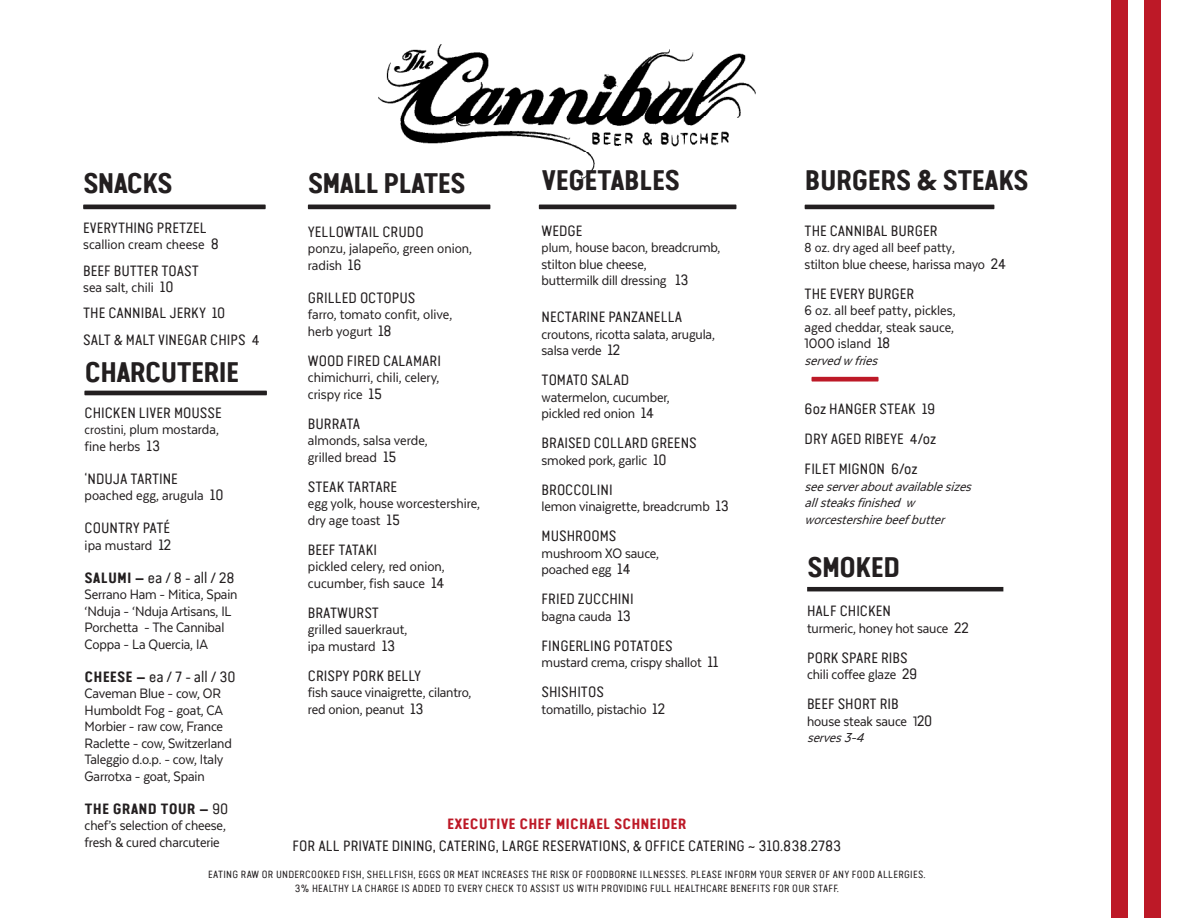
<style>
.page{position:relative;width:1188px;height:918px;background:#fff}
.page>*{position:absolute;margin:0;border:0;box-sizing:border-box;transform-origin:0 0}
.t1{font:700 28.5px "Van Condensed Pro";letter-spacing:-.05em;color:#231f20}
.t2{font:15.75px/16.5px "Texta Narrow";letter-spacing:-.01em;color:#231f20}
.t3{font:15px/30px "Van Condensed Pro";color:#231f20;text-align:justify}
.t4{font:italic 15px/16.5px "Texta Narrow";color:#231f20}
.t5{font:700 15px "Van Condensed Pro";color:#bd1927}
.t6{font:15px "Texta Narrow";color:#231f20}
.t7{font:700 15px "Van Condensed Pro";color:#231f20}
.t8{font:10.5px/13.5px "Van Condensed Pro";letter-spacing:.025em;color:#231f20;text-align:center}
.s1{font-size:15px}
.s2{font-family:"Van Condensed Pro";font-size:15px}
.s3{font-size:15.75px}
.s4{font-family:"Van Condensed Pro"}
.s5{font-weight:700}
.s6{font-weight:400}
</style>
<div class="page">
<img style="left:379px;top:45px;width:376px;height:133px">
<div style="left:1144px;top:0;width:16px;height:918px;background:#bd1927"></div>
<div style="left:1111px;top:0;width:17px;height:918px;background:#bd1927"></div>
<hr style="left:83px;top:205px;width:183px;height:4px;background:#231f20">
<hr style="left:308px;top:205px;width:182px;height:4px;background:#231f20">
<hr style="left:539px;top:205px;width:197px;height:4px;background:#231f20">
<div style="left:812px;top:377px;width:67px;height:5px;background:#bd1927"></div>
<hr style="left:807px;top:587px;width:196px;height:4px;background:#231f20">
<hr style="left:805px;top:205px;width:189px;height:4px;background:#231f20">
<hr style="left:84px;top:391px;width:183px;height:4px;background:#231f20">
<h1 class="t1" style="left:542px;top:158px;width:140px">VEGETABLES</h1>
<p class="t3" style="left:542px;top:215px;width:43px">WEDGE</p>
<p class="t2" style="left:542px;top:239px;width:180px"><span class="s1">plum,</span> house bacon, breadcrumb, stilton blue cheese,<br>buttermilk dill dressing <span class="s2">13</span></p>
<p class="t3" style="left:542px;top:301px;width:142px">NECTARINE PANZANELLA</p>
<p class="t2" style="left:542px;top:325px;width:175px">croutons, ricotta salata, arugula, salsa verde <span class="s2">12</span></p>
<p class="t3" style="left:542px;top:364px;width:89px">TOMATO SALAD</p>
<p class="t2" style="left:542px;top:388px;width:130px">watermelon, cucumber, pickled red onion <span class="s2">14</span></p>
<p class="t3" style="left:542px;top:427px;width:157px">BRAISED COLLARD GREENS</p>
<p class="t2" style="left:542px;top:451px;width:127px">smoked pork, garlic <span class="s2">10</span></p>
<p class="t3" style="left:542px;top:473px;width:73px">BROCCOLINI</p>
<p class="t2" style="left:542px;top:498px;width:189px">lemon vinaigrette, breadcrumb <span class="s2">13</span></p>
<p class="t3" style="left:542px;top:520px;width:76px">MUSHROOMS</p>
<p class="t2" style="left:542px;top:544px;width:119px">mushroom XO sauce, poached egg <span class="s2">14</span></p>
<p class="t3" style="left:542px;top:583px;width:94px">FRIED ZUCCHINI</p>
<p class="t2" style="left:542px;top:607px;width:91px">bagna cauda <span class="s2">13</span></p>
<p class="t3" style="left:542px;top:629px;width:133px">FINGERLING POTATOES</p>
<p class="t2" style="left:542px;top:654px;width:178px">mustard crema, crispy shallot <span class="s2">11</span></p>
<p class="t3" style="left:542px;top:676px;width:64px">SHISHITOS</p>
<p class="t2" style="left:542px;top:700px;width:125px">tomatillo, pistachio <span class="s2">12</span></p>
<h1 class="t1" style="left:805px;top:158px;width:226px">BURGERS &amp; STEAKS</h1>
<p class="t3" style="left:805px;top:215px;width:135px">THE CANNIBAL BURGER</p>
<p class="t6" style="left:805px;top:240px;width:152px">8 oz. dry aged all beef patty<span class="s3">,</span></p>
<p class="t2" style="left:805px;top:256px;width:203px">stilton blue cheese, harissa mayo <span class="s2">24</span></p>
<p class="t3" style="left:805px;top:278px;width:111px">THE EVERY BURGER</p>
<p class="t2" style="left:805px;top:302px;width:152px;text-align:justify">6 oz. all beef patty<span class="s4">,</span> pickles, aged cheddar, steak sauce, 1000 island <span class="s2">18</span></p>
<p class="t4" style="left:805px;top:352px;width:78px">servedwfries</p>
<p class="t3" style="left:805px;top:393px;width:133px">6oz HANGER STEAK 19<br>DRY AGED RIBEYE 4/oz FILET MIGNON 6/oz</p>
<p class="t4" style="left:805px;top:478px;width:172px">seeserveraboutavailablesizes allsteaksfinished w worcestershirebeefbutter</p>
<h1 class="t1" style="left:83px;top:161px;width:91px">SNACKS</h1>
<p class="t3" style="left:83px;top:212px;width:125px">EVERYTHING PRETZEL</p>
<p class="t2" style="left:83px;top:236px;width:137px">scallion cream cheese <span class="s2">8</span></p>
<p class="t3" style="left:83px;top:254px;width:117px">BEEF BUTTER TOAST</p>
<p class="t2" style="left:83px;top:279px;width:92px">sea salt, chili <span class="s2">10</span></p>
<p class="t3" style="left:83px;top:299px;width:178px;line-height:26.2px">THE CANNIBAL JERKY 10<br>SALT &amp; MALT VINEGAR CHIPS 4</p>
<h1 class="t1" style="left:85px;top:349px;width:156px">CHARCUTERIE</h1>
<p class="t3" style="left:85px;top:396px;width:139px">CHICKEN LIVER MOUSSE</p>
<p class="t2" style="left:85px;top:421px;width:136px"><span class="s1">crostini,</span> plum mostarda, fine herbs <span class="s2">13</span></p>
<p class="t3" style="left:85px;top:462px;width:95px">‘NDUJA TARTINE</p>
<p class="t2" style="left:85px;top:487px;width:140px">poached egg, arugula <span class="s2">10</span></p>
<p class="t3" style="left:85px;top:512px;width:87px">COUNTRY PATÉ</p>
<p class="t2" style="left:85px;top:537px;width:88px">ipa mustard <span class="s2">12</span></p>
<p class="t3" style="left:85px;top:561px;width:151px"><span class="s5">SALUMI –</span> ea / 8 - all / 28</p>
<p class="t2" style="left:85px;top:586px;width:154px">Serrano Ham - Mitica, Spain ‘Nduja - ‘Nduja Artisans, IL<br>Porchetta - The Cannibal<br>Coppa - La Quercia, IA</p>
<p class="t3" style="left:85px;top:660px;width:153px"><span class="s5">CHEESE –</span> ea / 7 - all / 30</p>
<p class="t2" style="left:85px;top:685px;width:149px">Caveman Blue - cow, OR<br>Humboldt Fog - goat, CA<br>Morbier - raw cow, France<br>Raclette - cow, Switzerland<br>Taleggio d.o.p. - cow, Italy<br>Garrotxa - goat, Spain</p>
<p class="t7" style="left:85px;top:797px;width:145px">THE GRAND TOUR – <span class="s6">90</span></p>
<p class="t2" style="left:85px;top:817px;width:143px">chef’s selection of cheese, fresh &amp; cured charcuterie</p>
<h1 class="t1" style="left:308px;top:161px;width:159px">SMALL PLATES</h1>
<p class="t3" style="left:308px;top:215px;width:117px">YELLOWTAIL CRUDO</p>
<p class="t2" style="left:308px;top:240px;width:166px">ponzu, jalapeño, green onion, radish <span class="s2">16</span></p>
<p class="t3" style="left:308px;top:281px;width:109px">GRILLED OCTOPUS</p>
<p class="t2" style="left:308px;top:306px;width:146px">farro, tomato confit, olive, herb yogurt <span class="s2">18</span></p>
<p class="t3" style="left:308px;top:344px;width:135px">WOOD FIRED CALAMARI</p>
<p class="t2" style="left:308px;top:369px;width:133px">chimichurri, chili, celery, crispy rice <span class="s2">15</span></p>
<p class="t3" style="left:308px;top:407px;width:54px">BURRATA</p>
<p class="t2" style="left:308px;top:432px;width:121px">almonds, salsa verde, grilled bread <span class="s2">15</span></p>
<p class="t3" style="left:308px;top:470px;width:91px">STEAK TARTARE</p>
<p class="t2" style="left:308px;top:495px;width:174px">egg yolk, house worcestershire, dry age toast <span class="s2">15</span></p>
<p class="t3" style="left:308px;top:533px;width:71px">BEEF TATAKI</p>
<p class="t2" style="left:308px;top:558px;width:138px">pickled celery, red onion, cucumber, fish sauce <span class="s2">14</span></p>
<p class="t3" style="left:308px;top:596px;width:73px">BRATWURST</p>
<p class="t2" style="left:308px;top:621px;width:101px">grilled sauerkraut, ipa mustard <span class="s2">13</span></p>
<p class="t3" style="left:308px;top:659px;width:115px">CRISPY PORK BELLY</p>
<p class="t2" style="left:308px;top:684px;width:165px">fish sauce vinaigrette, cilantro, red onion, peanut <span class="s2">13</span></p>
<h1 class="t1" style="left:807px;top:544px;width:95px">SMOKED</h1>
<p class="t3" style="left:807px;top:595px;width:85px">HALF CHICKEN</p>
<p class="t2" style="left:807px;top:620px;width:163px">turmeric, honey hot sauce <span class="s2">22</span></p>
<p class="t3" style="left:807px;top:642px;width:102px">PORK SPARE RIBS</p>
<p class="t2" style="left:807px;top:666px;width:112px">chili coffee glaze <span class="s2">29</span></p>
<p class="t3" style="left:807px;top:688px;width:93px">BEEF SHORT RIB</p>
<p class="t2" style="left:807px;top:713px;width:127px">house steak sauce 1<span class="s2">20</span></p>
<p class="t4" style="left:807px;top:729px;width:62px">serves3-4</p>
<p class="t5" style="left:447px;top:812px;width:241px">EXECUTIVE CHEF MICHAEL SCHNEIDER</p>
<p class="t3" style="left:293px;top:830px;width:550px">FOR ALL PRIVATE DINING, CATERING, LARGE RESERVATIONS, &amp; OFFICE CATERING ~ 310.838.2783</p>
<p class="t8" style="left:208px;top:867px;width:719px">EATING RAW OR UNDERCOOKED FISH, SHELLFISH, EGGS OR MEAT INCREASES THE RISK OF FOODBORNE ILLNESSES. PLEASE INFORM YOUR SERVER OF ANY FOOD ALLERGIES.<br>3% HEALTHY LA CHARGE IS ADDED TO EVERY CHECK TO ASSIST US WITH PROVIDING FULL HEALTHCARE BENEFITS FOR OUR STAFF.</p>
</div>
